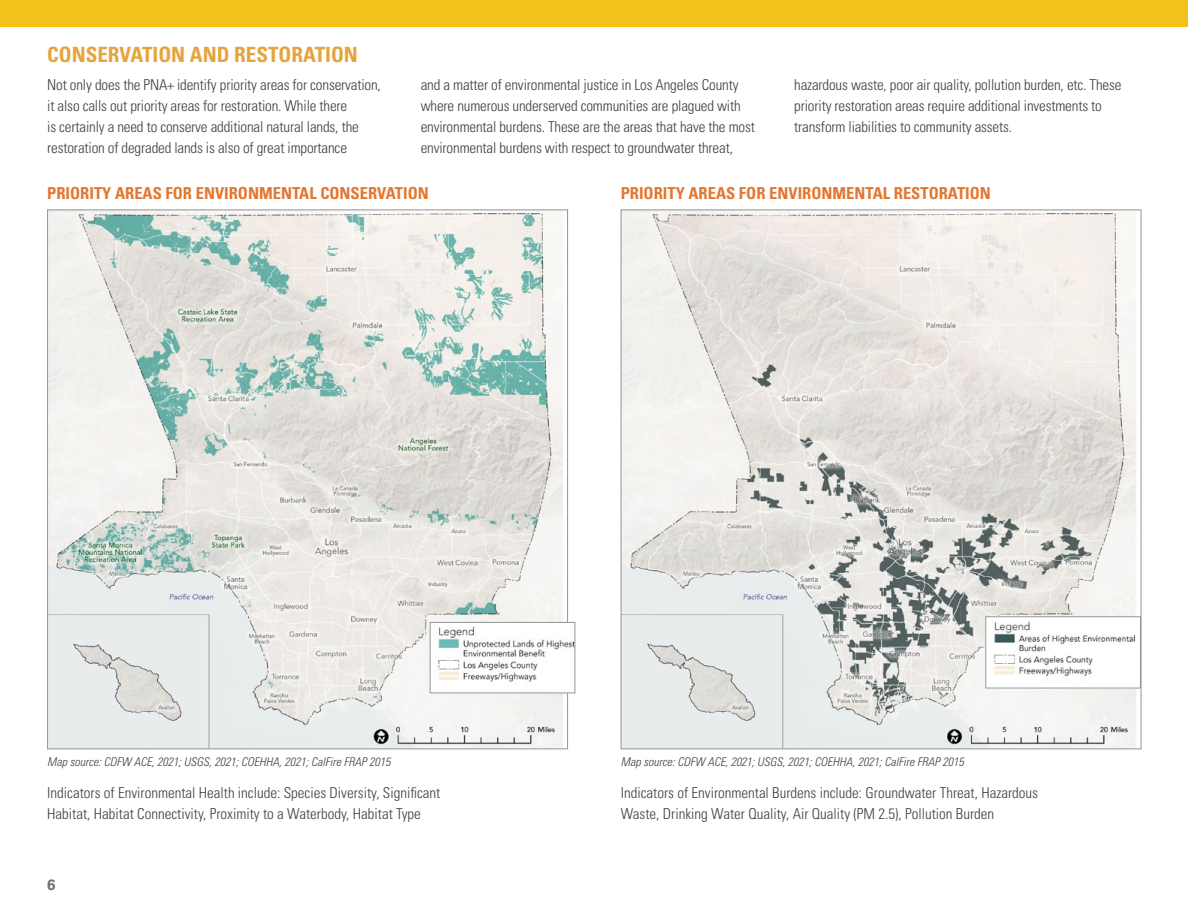
<style>
.page{position:relative;width:1188px;height:918px;background:#fff}
.page>*{position:absolute;margin:0;border:0;box-sizing:border-box;transform-origin:0 0}
.t1{font:700 condensed 21px "Univers LT Pro";color:#e6a43d}
.t2{font:700 condensed 16.5px "Univers LT Pro";color:#e37730}
.t3{font:300 condensed 15px/21px "Univers LT Pro";letter-spacing:-.01em;color:#414042}
.t4{font:700 15px "Univers LT Std";color:#6e6f71}
.t5{font:italic 300 condensed 12px "Univers LT Pro";color:#414042}
</style>
<div class="page">
<div style="left:0;top:0;width:1188px;height:27px;background:#f2c21b"></div>
<img style="left:49px;top:212px;width:517px;height:535px">
<img style="left:432px;top:624px;width:141px;height:67px">
<div style="left:430px;top:622px;width:145px;height:71px;border:1px solid #939598"></div>
<img style="left:623px;top:212px;width:516px;height:535px">
<img style="left:988px;top:618px;width:151px;height:68px">
<div style="left:986px;top:616px;width:155px;height:72px;border:1px solid #939598"></div>
<h1 class="t1" style="left:47px;top:42px;width:312px">CONSERVATION AND RESTORATION</h1>
<p class="t3" style="left:47px;top:74px;width:335px">Not only does the PNA+ identify priority areas for conservation, it also calls out priority areas for restoration. While there<br>is certainly a need to conserve additional natural lands, the restoration of degraded lands is also of great importance</p>
<p class="t3" style="left:421px;top:74px;width:336px">and a matter of environmental justice in Los Angeles County where numerous underserved communities are plagued with environmental burdens. These are the areas that have the most environmental burdens with respect to groundwater threat,</p>
<p class="t3" style="left:794px;top:74px;width:329px">hazardous waste, poor air quality, pollution burden, etc. These priority restoration areas require additional investments to transform liabilities to community assets.</p>
<p class="t2" style="left:47px;top:183px;width:383px">PRIORITY AREAS FOR ENVIRONMENTAL CONSERVATION</p>
<p class="t2" style="left:621px;top:183px;width:372px">PRIORITY AREAS FOR ENVIRONMENTAL RESTORATION</p>
<p class="t5" style="left:47px;top:754px;width:345px">Map source: CDFW ACE, 2021; USGS, 2021; COEHHA, 2021; CalFire FRAP 2015</p>
<p class="t5" style="left:621px;top:754px;width:345px">Map source: CDFW ACE, 2021; USGS, 2021; COEHHA, 2021; CalFire FRAP 2015</p>
<p class="t3" style="left:47px;top:781px;width:395px">Indicators of Environmental Health include: Species Diversity, Significant<br>Habitat, Habitat Connectivity, Proximity to a Waterbody, Habitat Type</p>
<p class="t3" style="left:621px;top:781px;width:419px">Indicators of Environmental Burdens include: Groundwater Threat, Hazardous<br>Waste, Drinking Water Quality, Air Quality (PM 2.5), Pollution Burden</p>
<p class="t4" style="left:47px;top:876px;width:10px">6</p>
</div>
